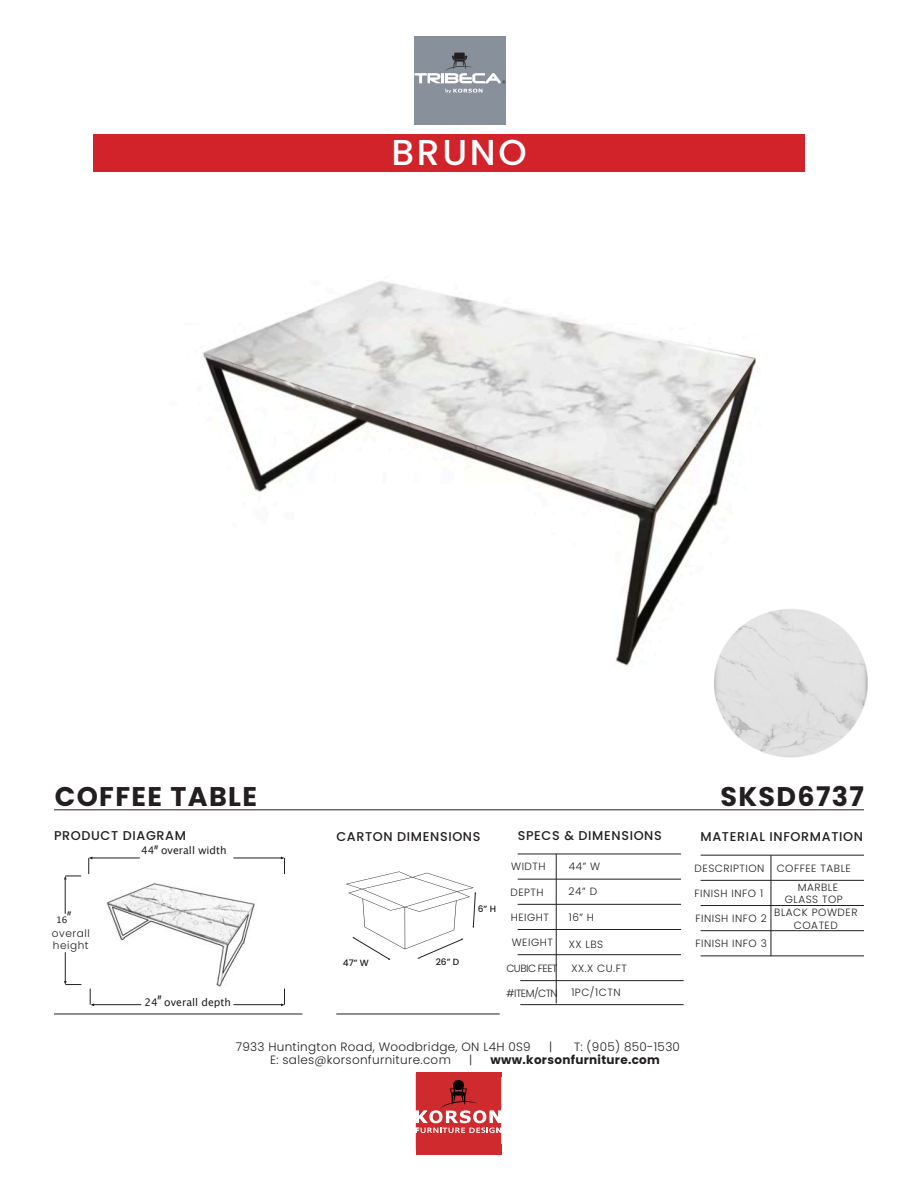
<style>
.page{position:relative;width:918px;height:1188px;background:#fff}
.page>*{position:absolute;margin:0;border:0;box-sizing:border-box;transform-origin:0 0}
.t1{font:500 36px "Poppins";letter-spacing:.075em;color:#fff}
.t2{font:700 27px "Poppins";letter-spacing:.05em;color:#231f20}
.t3{font:500 16.65px "Poppins";color:#231f20;scale:.6 1}
.t4{font:500 12.75px "Poppins";letter-spacing:.05em;color:#231f20}
.t5{font:300 12px "Poppins";letter-spacing:.025em;color:#231f20}
.t6{font:700 12px "Poppins";letter-spacing:.025em;color:#231f20}
.t7{font:300 10.5px "Poppins";letter-spacing:.05em;color:#231f20}
.t8{font:10.5px "Lucida Grande";color:#231f20}
.t9{font:300 10.5px "Poppins";letter-spacing:-.05em;color:#231f20}
.t10{font:500 9px "Poppins";color:#231f20}
.t11{font:9px "Lucida Grande";color:#231f20}
</style>
<div class="page">
<div style="left:94px;top:134px;width:711px;height:38px;background:#d2232a"></div>
<hr style="left:54px;top:809px;width:810px;height:1px;background:#231f20">
<hr style="left:701px;top:855px;width:163px;height:1px;background:#231f20">
<hr style="left:701px;top:880px;width:163px;height:1px;background:#231f20">
<hr style="left:701px;top:905px;width:163px;height:1px;background:#231f20">
<hr style="left:701px;top:930px;width:163px;height:1px;background:#231f20">
<hr style="left:701px;top:956px;width:163px;height:1px;background:#231f20">
<hr style="left:771px;top:855px;width:1px;height:101px;background:#231f20">
<hr style="left:518px;top:854px;width:163px;height:1px;background:#231f20">
<hr style="left:518px;top:879px;width:163px;height:1px;background:#231f20">
<hr style="left:518px;top:904px;width:163px;height:1px;background:#231f20">
<hr style="left:518px;top:929px;width:163px;height:1px;background:#231f20">
<hr style="left:518px;top:954px;width:163px;height:1px;background:#231f20">
<hr style="left:556px;top:854px;width:1px;height:149px;background:#231f20">
<div style="left:416px;top:1144px;width:85px;height:11px;background:#cf2b2e"></div>
<div style="left:416px;top:1072px;width:85px;height:5px;background:#cf2b2e"></div>
<svg style="left:416px;top:1077px;width:85px;height:67px;background:#cd4648"></svg>
<hr style="left:54px;top:1014px;width:248px;height:1px;background:#231f20">
<hr style="left:336px;top:1014px;width:164px;height:1px;background:#231f20">
<svg style="left:346px;top:871px;width:130px;height:89px"></svg>
<hr style="left:91px;top:858px;width:49px;height:1px;background:#231f20">
<svg style="left:88px;top:857px;width:4px;height:17px"></svg>
<hr style="left:233px;top:858px;width:50px;height:1px;background:#231f20">
<svg style="left:281px;top:857px;width:4px;height:17px"></svg>
<hr style="left:92px;top:1004px;width:49px;height:1px;background:#231f20">
<hr style="left:233px;top:1004px;width:50px;height:1px;background:#231f20">
<svg style="left:281px;top:989px;width:4px;height:17px"></svg>
<svg style="left:90px;top:989px;width:4px;height:17px"></svg>
<hr style="left:65px;top:879px;width:1px;height:35px;background:#231f20">
<svg style="left:64px;top:876px;width:17px;height:4px"></svg>
<svg style="left:64px;top:952px;width:17px;height:33px"></svg>
<img style="left:202px;top:281px;width:556px;height:385px">
<div style="left:414px;top:36px;width:92px;height:89px;background:#88909c"></div>
<svg style="left:414px;top:53px;width:91px;height:40px"></svg>
<hr style="left:520px;top:980px;width:164px;height:1px;background:#231f20">
<hr style="left:520px;top:1004px;width:164px;height:1px;background:#231f20">
<img style="left:106px;top:883px;width:149px;height:104px">
<img style="left:712px;top:603px;width:156px;height:155px">
<p class="t1" style="left:392px;top:132px;width:137px">BRUNO</p>
<p class="t2" style="left:55px;top:781px;width:204px">COFFEE TABLE</p>
<p class="t4" style="left:54px;top:828px;width:134px">PRODUCT DIAGRAM</p>
<h3 class="t3" style="left:67px;top:908px;width:9px">”</h3>
<p class="t11" style="left:56px;top:914px;width:13px">16</p>
<p class="t7" style="left:52px;top:927px;width:39px">overall</p>
<p class="t7" style="left:53px;top:940px;width:37px">height</p>
<h3 class="t3" style="left:154px;top:842px;width:9px">”</h3>
<p class="t8" style="left:141px;top:844px;width:87px">44 overall width</p>
<h3 class="t3" style="left:158px;top:992px;width:9px">”</h3>
<p class="t8" style="left:144px;top:996px;width:88px">24 overall depth</p>
<p class="t4" style="left:336px;top:829px;width:146px">CARTON DIMENSIONS</p>
<p class="t10" style="left:343px;top:957px;width:27px">47” W</p>
<p class="t10" style="left:436px;top:957px;width:25px">26” D</p>
<p class="t10" style="left:478px;top:903px;width:20px">6” H</p>
<p class="t4" style="left:518px;top:828px;width:146px">SPECS &amp; DIMENSIONS</p>
<p class="t7" style="left:511px;top:861px;width:36px">WIDTH</p>
<p class="t7" style="left:569px;top:860px;width:33px">44” W</p>
<p class="t7" style="left:569px;top:886px;width:30px">24” D</p>
<p class="t7" style="left:569px;top:911px;width:27px">16” H</p>
<p class="t7" style="left:569px;top:938px;width:36px">XX LBS</p>
<p class="t7" style="left:510px;top:886px;width:35px">DEPTH</p>
<p class="t7" style="left:511px;top:911px;width:40px">HEIGHT</p>
<p class="t7" style="left:512px;top:936px;width:43px">WEIGHT</p>
<p class="t9" style="left:506px;top:962px;width:53px">CUBIC FEET</p>
<p class="t7" style="left:506px;top:987px;width:53px">#ITEM/CTN</p>
<p class="t7" style="left:571px;top:963px;width:57px">XX.X CU.FT</p>
<p class="t7" style="left:571px;top:986px;width:51px">1PC/1CTN</p>
<p class="t5" style="left:236px;top:1039px;width:297px">7933 Huntington Road, Woodbridge, ON L4H 0S9</p>
<p class="t5" style="left:549px;top:1039px;width:5px">|</p>
<p class="t5" style="left:574px;top:1039px;width:108px">T: (905) 850-1530</p>
<p class="t5" style="left:270px;top:1053px;width:182px">E: sales@korsonfurniture.com</p>
<p class="t5" style="left:469px;top:1053px;width:5px">|</p>
<p class="t6" style="left:491px;top:1053px;width:171px">www.korsonfurniture.com</p>
<p class="t2" style="left:720px;top:781px;width:145px">SKSD6737</p>
<p class="t4" style="left:701px;top:829px;width:164px">MATERIAL INFORMATION</p>
<p class="t7" style="left:695px;top:863px;width:71px">DESCRIPTION</p>
<p class="t7" style="left:777px;top:863px;width:76px">COFFEE TABLE</p>
<p class="t7" style="left:798px;top:881px;width:42px">MARBLE</p>
<p class="t7" style="left:785px;top:893px;width:60px">GLASS TOP</p>
<p class="t7" style="left:774px;top:906px;width:85px">BLACK POWDER</p>
<p class="t7" style="left:794px;top:919px;width:45px">COATED</p>
<p class="t7" style="left:695px;top:887px;width:70px">FINISH INFO 1</p>
<p class="t7" style="left:695px;top:912px;width:73px">FINISH INFO 2</p>
<p class="t7" style="left:695px;top:937px;width:73px">FINISH INFO 3</p>
</div>
